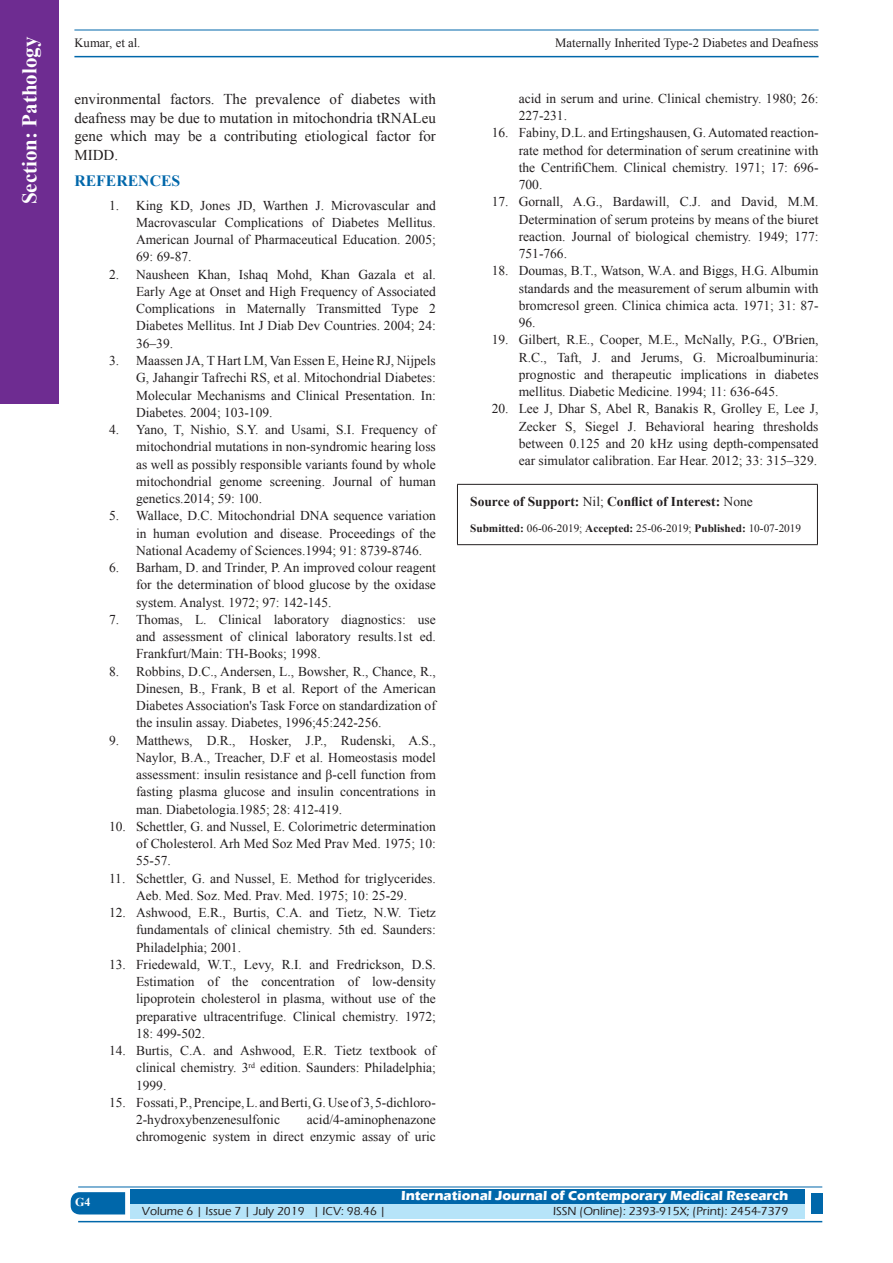
<style>
.page{position:relative;width:893px;height:1263px;background:#fff}
.page>*{position:absolute;margin:0;border:0;box-sizing:border-box;transform-origin:0 0}
.t1{font:700 21px "Times New Roman";color:#fff}
.t2{font:700 15.75px "Times New Roman";color:#0067aa}
.TX_New{font:15px/18.8px "Times New Roman";color:#231f20;text-align:justify}
.t3{font:13.5px/17.2px "Times New Roman";color:#231f20;text-align:justify}
.t4{font:700 13.5px "Eras ITC";color:#fff}
.SOS_New{font:700 13.5px "Times New Roman";color:#231f20}
.t5{font:12.75px "Times New Roman";color:#231f20}
.t6{font:500 12px "Eras ITC";color:#231f20}
.t7{font:700 12px "Times New Roman";color:#fff}
.SOS_New-2{font:11.25px "Times New Roman";color:#231f20}
.s1{font-weight:400}
.s2{font-weight:700}
</style>
<div class="page">
<hr style="left:74px;top:30px;width:745px;height:1px;background:#0067aa">
<hr style="left:74px;top:56px;width:745px;height:1px;background:#0067aa">
<svg style="left:71px;top:1192px;width:54px;height:22px"></svg>
<div style="left:130px;top:1189px;width:674px;height:15px;background:#0067aa"></div>
<div style="left:130px;top:1204px;width:674px;height:15px;background:#b6e4f9"></div>
<hr style="left:78px;top:1186px;width:744px;height:1px;background:#0067aa">
<hr style="left:78px;top:1221px;width:744px;height:1px;background:#0067aa">
<div style="left:811px;top:1193px;width:11px;height:21px;background:#0067aa"></div>
<div style="left:0;top:0;width:59px;height:404px;background:#6e2c91"></div>
<hr style="left:457px;top:484px;width:361px;height:1px;background:#231f20">
<hr style="left:457px;top:485px;width:1px;height:59px;background:#231f20">
<hr style="left:817px;top:485px;width:1px;height:59px;background:#231f20">
<hr style="left:457px;top:544px;width:361px;height:1px;background:#231f20">
<h1 class="t1" style="left:15px;top:204px;width:169px;rotate:-90deg">Section: Pathology</h1>
<p class="t5" style="left:74px;top:35px;width:68px">Kumar, et al.</p>
<p class="t5" style="left:555px;top:35px;width:265px">Maternally Inherited Type-2 Diabetes and Deafness</p>
<p class="TX_New" style="left:74px;top:89px;width:363px">environmental factors. The prevalence of diabetes with deafness may be due to mutation in mitochondria tRNALeu gene which may be a contributing etiological factor for MIDD.</p>
<h1 class="t2" style="left:74px;top:170px;width:107px">REFERENCES</h1>
<p class="t3" style="left:136px;top:196px;width:301px;text-indent:-27px">1. King KD, Jones JD, Warthen J. Microvascular and Macrovascular Complications of Diabetes Mellitus.<br>American Journal of Pharmaceutical Education. 2005; 69: 69-87.</p>
<p class="t3" style="left:136px;top:265px;width:301px;text-indent:-27px">2. Nausheen Khan, Ishaq Mohd, Khan Gazala et al.<br>Early Age at Onset and High Frequency of Associated Complications in Maternally Transmitted Type 2<br>Diabetes Mellitus. Int J Diab Dev Countries. 2004; 24:<br>36–39.</p>
<p class="t3" style="left:136px;top:352px;width:301px;text-indent:-27px">3. Maassen JA, T Hart LM, Van Essen E, Heine RJ, Nijpels G, Jahangir Tafrechi RS, et al. Mitochondrial Diabetes:<br>Molecular Mechanisms and Clinical Presentation. In:<br>Diabetes. 2004; 103-109.</p>
<p class="t3" style="left:136px;top:421px;width:301px;text-indent:-27px">4. Yano, T, Nishio, S.Y. and Usami, S.I. Frequency of mitochondrial mutations in non-syndromic hearing loss as well as possibly responsible variants found by whole mitochondrial genome screening. Journal of human genetics.2014; 59: 100.</p>
<p class="t3" style="left:136px;top:507px;width:301px;text-indent:-27px">5. Wallace, D.C. Mitochondrial DNA sequence variation in human evolution and disease. Proceedings of the National Academy of Sciences.1994; 91: 8739-8746.</p>
<p class="t3" style="left:136px;top:559px;width:301px;text-indent:-27px">6. Barham, D. and Trinder, P. An improved colour reagent for the determination of blood glucose by the oxidase system. Analyst. 1972; 97: 142-145.</p>
<p class="t3" style="left:136px;top:610px;width:301px;text-indent:-27px">7. Thomas, L. Clinical laboratory diagnostics: use and assessment of clinical laboratory results.1st ed.<br>Frankfurt/Main: TH-Books; 1998.</p>
<p class="t3" style="left:136px;top:662px;width:301px;text-indent:-27px">8. Robbins, D.C., Andersen, L., Bowsher, R., Chance, R., Dinesen, B., Frank, B et al. Report of the American Diabetes Association's Task Force on standardization of the insulin assay. Diabetes, 1996;45:242-256.</p>
<p class="t3" style="left:136px;top:731px;width:301px;text-indent:-27px">9. Matthews, D.R., Hosker, J.P., Rudenski, A.S., Naylor, B.A., Treacher, D.F et al. Homeostasis model assessment: insulin resistance and β-cell function from fasting plasma glucose and insulin concentrations in man. Diabetologia.1985; 28: 412-419.</p>
<p class="t3" style="left:136px;top:817px;width:301px;text-indent:-27px">10. Schettler, G. and Nussel, E. Colorimetric determination of Cholesterol. Arh Med Soz Med Prav Med. 1975; 10:<br>55-57.</p>
<p class="t3" style="left:109px;top:869px;width:328px;text-align:center">11. Schettler, G. and Nussel, E. Method for triglycerides.<br>Aeb. Med. Soz. Med. Prav. Med. 1975; 10: 25-29.</p>
<p class="t3" style="left:136px;top:904px;width:301px;text-indent:-27px">12. Ashwood, E.R., Burtis, C.A. and Tietz, N.W. Tietz fundamentals of clinical chemistry. 5th ed. Saunders:<br>Philadelphia; 2001.</p>
<p class="t3" style="left:136px;top:955px;width:301px;text-indent:-27px">13. Friedewald, W.T., Levy, R.I. and Fredrickson, D.S.<br>Estimation of the concentration of low-density lipoprotein cholesterol in plasma, without use of the preparative ultracentrifuge. Clinical chemistry. 1972; 18: 499-502.</p>
<p class="t3" style="left:136px;top:1042px;width:301px;text-indent:-27px">14. Burtis, C.A. and Ashwood, E.R. Tietz textbook of clinical chemistry. 3<sup>rd</sup> edition. Saunders: Philadelphia; 1999.</p>
<p class="t3" style="left:136px;top:1093px;width:301px;text-indent:-27px">15. Fossati, P., Prencipe, L. and Berti, G. Use of 3, 5-dichloro-<br>2-hydroxybenzenesulfonic</p>
<p class="t3" style="left:136px;top:1111px;width:301px;text-align:right">acid/4-aminophenazone<br>chromogenic system in direct enzymic assay of uric</p>
<p class="t3" style="left:519px;top:90px;width:301px">acid in serum and urine. Clinical chemistry. 1980; 26:<br>227-231.</p>
<p class="t3" style="left:519px;top:124px;width:301px;text-indent:-27px">16. Fabiny, D.L. and Ertingshausen, G. Automated reaction&shy;rate method for determination of serum creatinine with the CentrifiChem. Clinical chemistry. 1971; 17: 696- 700.</p>
<p class="t3" style="left:519px;top:193px;width:301px;text-indent:-27px">17. Gornall, A.G., Bardawill, C.J. and David, M.M.<br>Determination of serum proteins by means of the biuret reaction. Journal of biological chemistry. 1949; 177:<br>751-766.</p>
<p class="t3" style="left:519px;top:262px;width:301px;text-indent:-27px">18. Doumas, B.T., Watson, W.A. and Biggs, H.G. Albumin standards and the measurement of serum albumin with bromcresol green. Clinica chimica acta. 1971; 31: 87- 96.</p>
<p class="t3" style="left:519px;top:331px;width:301px;text-indent:-27px">19. Gilbert, R.E., Cooper, M.E., McNally, P.G., O'Brien, R.C., Taft, J. and Jerums, G. Microalbuminuria: prognostic and therapeutic implications in diabetes mellitus. Diabetic Medicine. 1994; 11: 636-645.</p>
<p class="t3" style="left:519px;top:400px;width:301px;text-indent:-27px">20. Lee J, Dhar S, Abel R, Banakis R, Grolley E, Lee J, Zecker S, Siegel J. Behavioral hearing thresholds between 0.125 and 20 kHz using depth-compensated ear simulator calibration. Ear Hear. 2012; 33: 315–329.</p>
<p class="SOS_New" style="left:470px;top:493px;width:284px">Source of Support: <span class="s1">Nil;</span> Conflict of Interest: <span class="s1">None</span></p>
<p class="SOS_New-2" style="left:470px;top:521px;width:332px"><span class="s2">Submitted:</span> 06-06-2019; <span class="s2">Accepted:</span> 25-06-2019; <span class="s2">Published:</span> 10-07-2019</p>
<p class="t7" style="left:75px;top:1194px;width:17px">G4</p>
<p class="t4" style="left:401px;top:1188px;width:389px">International Journal of Contemporary Medical Research</p>
<p class="t6" style="left:142px;top:1204px;width:246px">Volume 6 | Issue 7 | July 2019 | ICV: 98.46 |</p>
<p class="t6" style="left:553px;top:1204px;width:237px">ISSN (Online): 2393-915X; (Print): 2454-7379</p>
</div>
